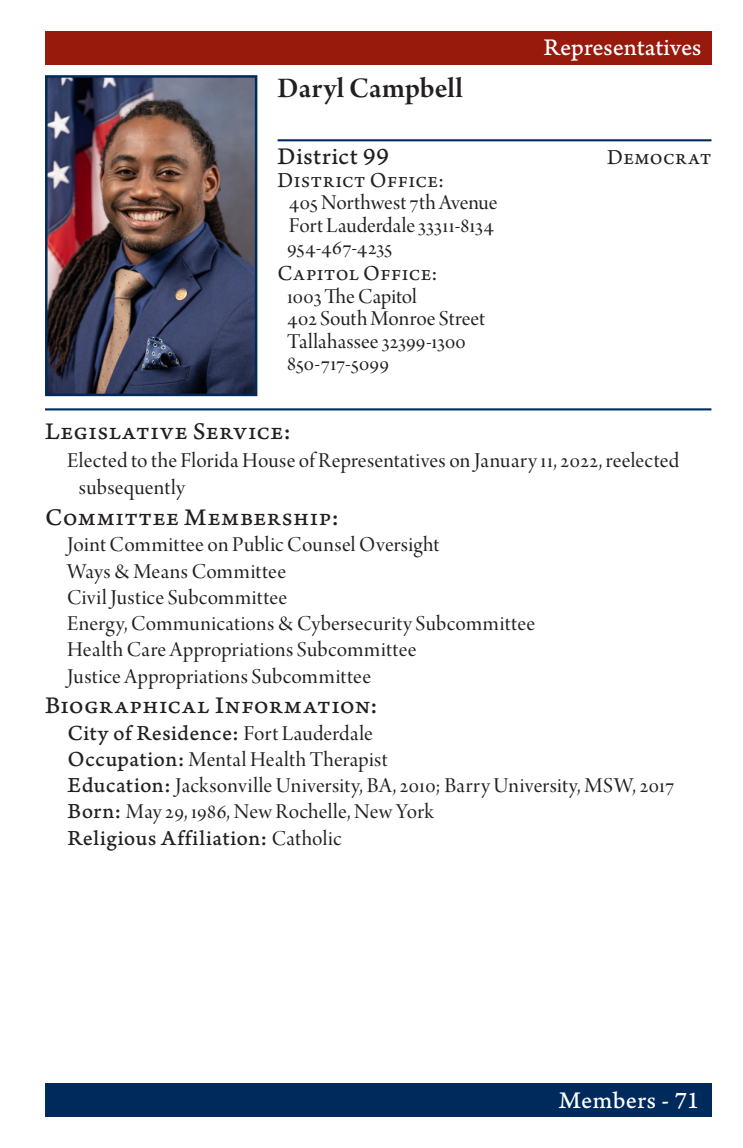
<style>
.page{position:relative;width:743px;height:1148px;background:#fff}
.page>*{position:absolute;margin:0;border:0;box-sizing:border-box;transform-origin:0 0}
.t1{font:30px "Arno Pro Smbd Subhead";letter-spacing:-.005em;color:#231f20}
.t2{font:25px "Arno Pro Caption";letter-spacing:.02em;color:#231f20}
.t3{font:25px "Arno Pro Caption";letter-spacing:-.005em;color:#fff}
.t4{font:22.5px/22.5px "Arno Pro Display";letter-spacing:.015em;color:#231f20}
.t5{font:22.5px "Arno Pro Caption";letter-spacing:.04em;color:#231f20}
.t6{font:22.5px "Arno Pro";letter-spacing:.02em;color:#231f20}
.s1{font-family:"Arno Pro Display"}
.s2{font-family:"Arno Pro Caption"}
</style>
<div class="page">
<div style="left:45px;top:1082px;width:666px;height:34px;background:#002a5c"></div>
<div style="left:45px;top:32px;width:666px;height:33px;background:#971a0d"></div>
<hr style="left:277px;top:139px;width:434px;height:2px;background:#002a5c">
<hr style="left:45px;top:408px;width:666px;height:2px;background:#002a5c">
<img style="left:48px;top:78px;width:206px;height:315px">
<div style="left:45px;top:75px;width:212px;height:321px;border:2px solid #002a5c"></div>
<p class="t1" style="left:277px;top:71px;width:187px">Daryl Campbell</p>
<p class="t3" style="left:543px;top:33px;width:159px">Representatives</p>
<p class="t2" style="left:277px;top:142px;width:113px">District 99</p>
<p class="t6" style="left:607px;top:145px;width:106px">Democrat</p>
<p class="t6" style="left:277px;top:167px;width:168px">District Office:</p>
<p class="t4" style="left:289px;top:193px;width:210px">405 Northwest 7th Avenue</p>
<p class="t4" style="left:289px;top:215px;width:207px">Fort Lauderdale 33311-8134</p>
<p class="t4" style="left:287px;top:238px;width:107px">954-467-4235</p>
<p class="t6" style="left:277px;top:260px;width:161px">Capitol Office:</p>
<p class="t4" style="left:287px;top:286px;width:199px">1003 The Capitol<br>402 South Monroe Street<br>Tallahassee 32399-1300<br>850-717-5099</p>
<p class="t2" style="left:45px;top:417px;width:247px">Legislative Service:</p>
<p class="t4" style="left:67px;top:450px;width:613px">Elected to the Florida House of Representatives on January 11, 2022, reelected</p>
<p class="t4" style="left:79px;top:478px;width:108px">subsequently</p>
<p class="t2" style="left:45px;top:502px;width:295px">Committee Membership:</p>
<p class="t4" style="left:67px;top:535px;width:374px">Joint Committee on Public Counsel Oversight</p>
<p class="t4" style="left:67px;top:561px;width:220px">Ways &amp; Means Committee</p>
<p class="t4" style="left:67px;top:587px;width:222px">Civil Justice Subcommittee</p>
<p class="t4" style="left:67px;top:613px;width:469px">Energy, Communications &amp; Cybersecurity Subcommittee</p>
<p class="t4" style="left:67px;top:640px;width:351px">Health Care Appropriations Subcommittee</p>
<p class="t4" style="left:67px;top:666px;width:305px">Justice Appropriations Subcommittee</p>
<p class="t2" style="left:45px;top:691px;width:334px">Biographical Information:</p>
<p class="t5" style="left:68px;top:719px;width:307px">City of Residence: <span class="s1">Fort Lauderdale</span></p>
<p class="t4" style="left:68px;top:749px;width:321px"><span class="s2">Occupation:</span> Mental Health Therapist</p>
<p class="t4" style="left:68px;top:775px;width:608px"><span class="s2">Education:</span> Jacksonville University, BA, 2010; Barry University, MSW, 2017</p>
<p class="t4" style="left:68px;top:802px;width:368px"><span class="s2">Born:</span> May 29, 1986, New Rochelle, New York</p>
<p class="t5" style="left:68px;top:824px;width:275px">Religious Affiliation: <span class="s1">Catholic</span></p>
<p class="t3" style="left:559px;top:1085px;width:142px">Members - 71</p>
</div>
